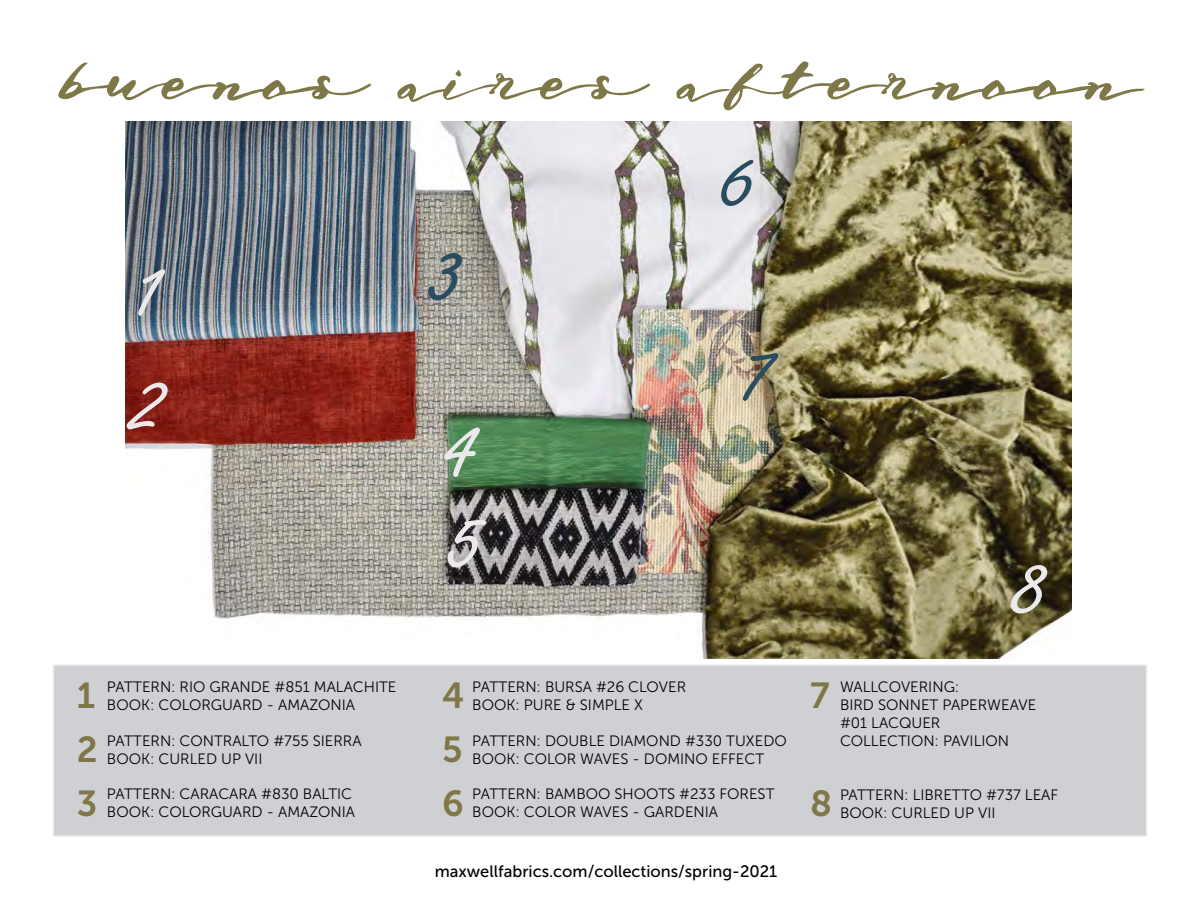
<style>
.page{position:relative;width:1200px;height:900px;background:#fff}
.page>*{position:absolute;margin:0;border:0;box-sizing:border-box;transform-origin:0 0}
.t1{font:97.5px/90.8px "Freestyle Script";color:#ece9ed}
.t2{font:97.5px "Freestyle Script";color:#294d5f}
.t3{font:97.5px "Freestyle Script";color:#2a4c5f}
.t4{font:69px "Lord Of The King";color:#7e7748}
.t5{font:36px/54px "Museo Sans 700";color:#7f7748;text-align:justify}
.t6{font:16.5px "Museo Sans 500";color:#000}
.t7{font:15px/18px "Museo Sans 300";color:#000}
</style>
<div class="page">
<div style="left:53px;top:664px;width:1094px;height:173px;background:#cfd0d4;border:2px solid #d6d3cb"></div>
<img style="left:125px;top:122px;width:947px;height:536px">
<h2 class="t4" style="left:55px;top:35px;width:1081px">buenos aires afternoon</h2>
<h1 class="t1" style="left:134px;top:248px;width:35px">1</h1>
<h1 class="t1" style="left:134px;top:360px;width:35px">2</h1>
<h3 class="t5" style="left:77px;top:668px;width:22px">1<br>2<br>3</h3>
<p class="t7" style="left:107px;top:678px;width:291px">PATTERN: RIO GRANDE #851 MALACHITE<br>BOOK: COLORGUARD - AMAZONIA</p>
<p class="t7" style="left:107px;top:732px;width:256px">PATTERN: CONTRALTO #755 SIERRA<br>BOOK: CURLED UP VII</p>
<p class="t7" style="left:107px;top:785px;width:250px">PATTERN: CARACARA #830 BALTIC<br>BOOK: COLORGUARD - AMAZONIA</p>
<h1 class="t3" style="left:430px;top:219px;width:35px">3</h1>
<h1 class="t1" style="left:445px;top:407px;width:40px">4<br>5</h1>
<h1 class="t2" style="left:723px;top:125px;width:35px">6</h1>
<h1 class="t2" style="left:742px;top:319px;width:35px">7</h1>
<h1 class="t1" style="left:1014px;top:545px;width:35px">8</h1>
<h3 class="t5" style="left:442px;top:668px;width:24px">4<br>5<br>6</h3>
<p class="t7" style="left:472px;top:678px;width:215px">PATTERN: BURSA #26 CLOVER<br>BOOK: PURE &amp; SIMPLE X</p>
<p class="t7" style="left:472px;top:732px;width:316px">PATTERN: DOUBLE DIAMOND #330 TUXEDO<br>BOOK: COLOR WAVES - DOMINO EFFECT</p>
<p class="t7" style="left:472px;top:785px;width:304px">PATTERN: BAMBOO SHOOTS #233 FOREST<br>BOOK: COLOR WAVES - GARDENIA</p>
<p class="t6" style="left:435px;top:862px;width:344px">maxwellfabrics.com/collections/spring-2021</p>
<h3 class="t5" style="left:810px;top:668px;width:21px">7</h3>
<p class="t7" style="left:840px;top:678px;width:198px">WALLCOVERING:<br>BIRD SONNET PAPERWEAVE #01 LACQUER<br>COLLECTION: PAVILION</p>
<h3 class="t5" style="left:810px;top:776px;width:23px">8</h3>
<p class="t7" style="left:840px;top:786px;width:220px">PATTERN: LIBRETTO #737 LEAF<br>BOOK: CURLED UP VII</p>
</div>
